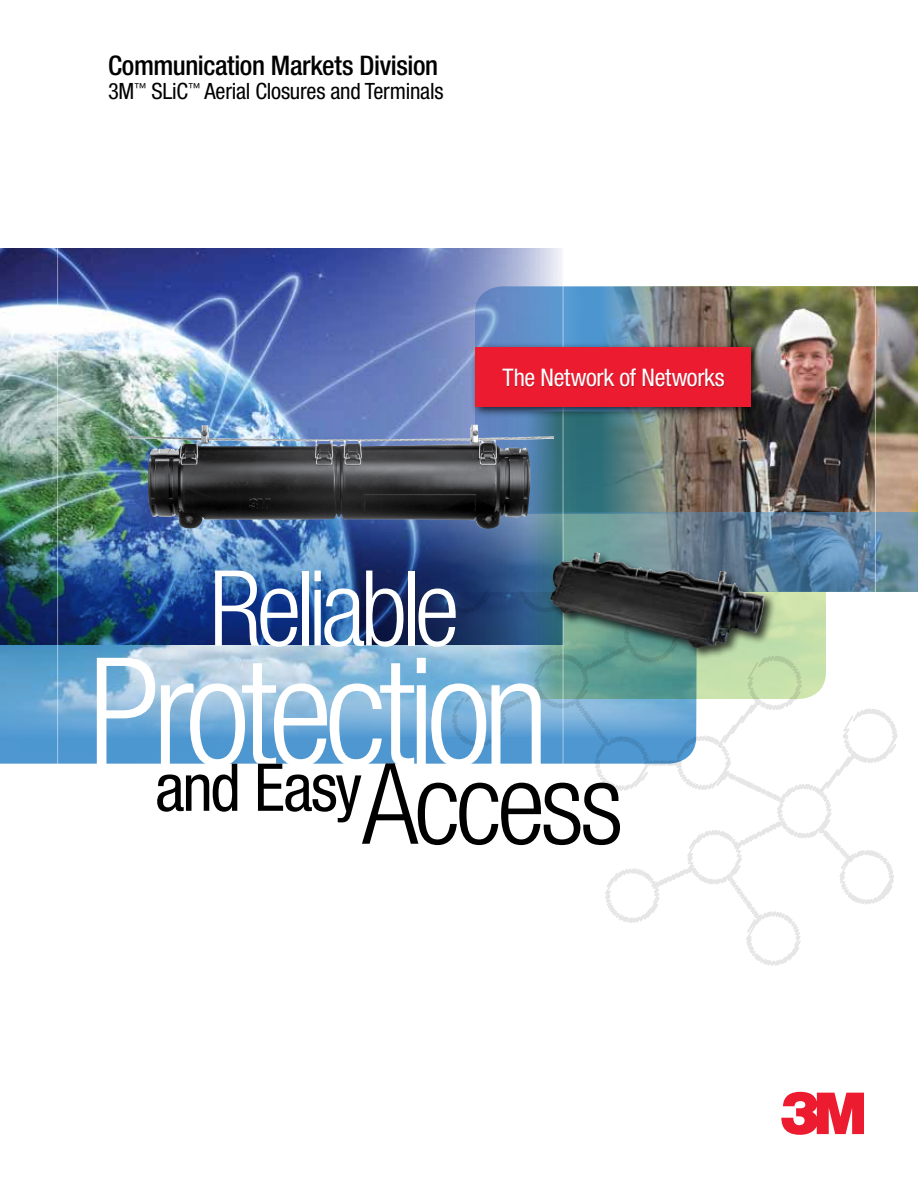
<style>
.page{position:relative;width:918px;height:1188px;background:#fff}
.page>*{position:absolute;margin:0;border:0;box-sizing:border-box;transform-origin:0 0}
.t1{font:300 condensed 150px "Helvetica Neue";letter-spacing:-.055em;color:#fff}
.t2{font:300 condensed 112.5px "Helvetica Neue";letter-spacing:-.04em;color:#000}
.t3{font:300 condensed 105px "Helvetica Neue";letter-spacing:-.055em;color:#fff}
.t4{font:condensed 66px "Helvetica Neue";letter-spacing:-.035em;color:#000}
.t5{font:500 condensed 27px "Helvetica Neue";letter-spacing:-.015em;color:#000}
.t6{font:condensed 24.3px "Helvetica Neue";letter-spacing:-.015em;color:#fff}
.t7{font:condensed 22.5px "Helvetica Neue";letter-spacing:-.01em;color:#000}
</style>
<div class="page">
<svg style="left:781px;top:1092px;width:83px;height:43px"></svg>
<img style="left:0;top:645px;width:428px;height:119px">
<img style="left:562px;top:286px;width:356px;height:227px">
<img style="left:0;top:248px;width:562px;height:266px">
<img style="left:0;top:514px;width:459px;height:131px">
<svg style="left:459px;top:513px;width:459px;height:79px;background:#597f9b"></svg>
<svg style="left:428px;top:592px;width:470px;height:374px"></svg>
<hr style="left:57px;top:148px;width:1px;height:726px;background:#fff">
<hr style="left:563px;top:178px;width:1px;height:668px;background:#fff">
<hr style="left:875px;top:232px;width:1px;height:475px;background:#fff">
<div style="left:470px;top:342px;width:292px;height:76px;background:#000;opacity:.75"></div>
<div style="left:475px;top:347px;width:276px;height:60px;background:#ed1b2f"></div>
<div style="left:503px;top:369px;width:222px;height:18px;background:#000;opacity:.25"></div>
<img style="left:127px;top:425px;width:427px;height:107px">
<div style="left:548px;top:550px;width:228px;height:110px;background:#000;opacity:.75"></div>
<img style="left:550px;top:552px;width:211px;height:96px">
<p class="t5" style="left:108px;top:49px;width:332px">Communication Markets Division</p>
<p class="t7" style="left:108px;top:78px;width:337px">3M<sup>™</sup> SLiC<sup>™</sup> Aerial Closures and Terminals</p>
<p class="t6" style="left:503px;top:364px;width:223px">The Network of Networks</p>
<h3 class="t3" style="left:209px;top:548px;width:252px">Reliable</h3>
<h1 class="t1" style="left:88px;top:626px;width:462px">Protection</h1>
<h2 class="t2" style="left:362px;top:739px;width:263px">Access</h2>
<h3 class="t4" style="left:155px;top:749px;width:208px">and Easy</h3>
</div>
